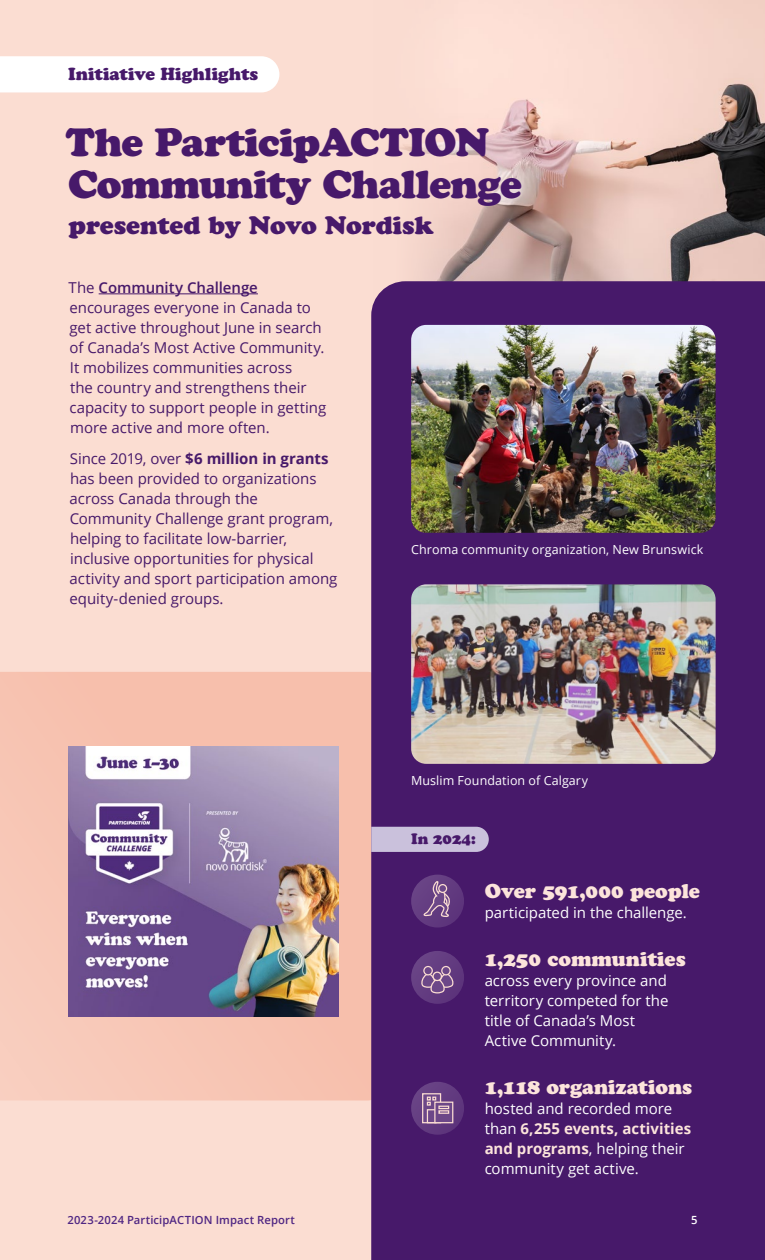
<style>
.page{position:relative;width:765px;height:1260px;background:#fbddd2}
.page>*{position:absolute;margin:0;border:0;box-sizing:border-box;transform-origin:0 0}
.t1{font:39.25px/41.9px "Cooper Black Std";letter-spacing:-.02em;color:#47196a}
.t2{font:25px "Cooper Black Std";letter-spacing:-.005em;color:#47196a}
.t3{font:20px "Cooper Black Std";letter-spacing:-.005em;color:#fce4db}
.t4{font:17.38px "Cooper Black Std";letter-spacing:.005em;color:#47196a}
.t5{font:15px/20px "Open Sans";color:#47196a}
.t6{font:15px/20px "Open Sans";color:#fff}
.t7{font:15px "Cooper Black Std";letter-spacing:.005em;color:#47196a}
.t8{font:12.5px "Open Sans";letter-spacing:.005em;color:#fff}
.t9{font:600 11.25px "Open Sans";letter-spacing:.015em;color:#4f2683}
.t10{font:600 11.25px "Open Sans";color:#fff}
.s1{font-weight:600}
.s2{font-weight:700}
.s3{font-weight:700;color:#fce4db}
</style>
<div class="page">
<img style="left:399px;top:0;width:366px;height:281px">
<svg style="left:0;top:672px;width:371px;height:429px;background:#f6c3b1"></svg>
<div style="left:371px;top:281px;width:394px;height:979px;background:#47196a"></div>
<div style="left:0;top:56px;width:279px;height:36px;background:#fff"></div>
<hr style="left:99px;top:293px;width:159px;height:1px;background:#47196a">
<svg style="left:371px;top:827px;width:118px;height:25px;background:#c6bcd8"></svg>
<img style="left:411px;top:325px;width:305px;height:208px">
<img style="left:68px;top:746px;width:270px;height:270px">
<img style="left:411px;top:584px;width:305px;height:180px">
<div style="left:411px;top:875px;width:53px;height:53px;background:#61397f;border-radius:50%"></div>
<svg style="left:423px;top:881px;width:27px;height:36px"></svg>
<div style="left:411px;top:951px;width:53px;height:53px;background:#643d81;border-radius:50%"></div>
<div style="left:424px;top:967px;width:8px;height:8px;background:#6c4788;border-radius:50%"></div>
<div style="left:423px;top:966px;width:10px;height:9px;border:1px solid #fbddd2;border-radius:50%"></div>
<div style="left:442px;top:967px;width:8px;height:8px;background:#6c4788;border-radius:50%"></div>
<div style="left:441px;top:966px;width:10px;height:9px;border:1px solid #fbddd2;border-radius:50%"></div>
<svg style="left:421px;top:973px;width:33px;height:21px"></svg>
<div style="left:433px;top:972px;width:8px;height:9px;background:#6c4788;border-radius:50%"></div>
<div style="left:432px;top:972px;width:10px;height:9px;border:1px solid #fbddd2;border-radius:50%"></div>
<svg style="left:411px;top:1082px;width:53px;height:53px"></svg>
<svg style="left:422px;top:1093px;width:19px;height:30px"></svg>
<div style="left:427px;top:1109px;width:10px;height:14px;border:1px solid #fbddd2"></div>
<div style="left:434px;top:1102px;width:19px;height:21px;background:#6c4788;border:1px solid #fbddd2"></div>
<svg style="left:427px;top:1097px;width:22px;height:12px"></svg>
<div style="left:438px;top:1110px;width:11px;height:4px;border:1px solid #fbddd2"></div>
<p class="t4" style="left:68px;top:63px;width:192px">Initiative Highlights</p>
<h1 class="t1" style="left:66px;top:122px;width:458px">The ParticipACTION<br>Community Challenge</h1>
<h2 class="t2" style="left:69px;top:210px;width:367px">presented by Novo Nordisk</h2>
<p class="t5" style="left:69px;top:277px;width:259px">The <span class="s1">Community Challenge </span>encourages everyone in Canada to get active throughout June in search of Canada’s Most Active Community.<br>It mobilizes communities across<br>the country and strengthens their capacity to support people in getting more active and more often.</p>
<p class="t5" style="left:69px;top:448px;width:269px">Since 2019, over <span class="s2">$6 million in grants </span>has been provided to organizations across Canada through the Community Challenge grant program, helping to facilitate low-barrier, inclusive opportunities for physical activity and sport participation among equity-denied groups.</p>
<p class="t8" style="left:411px;top:541px;width:294px">Chroma community organization, New Brunswick</p>
<p class="t8" style="left:411px;top:772px;width:178px">Muslim Foundation of Calgary</p>
<p class="t7" style="left:411px;top:830px;width:66px">In 2024:</p>
<h3 class="t3" style="left:485px;top:879px;width:217px">Over 591,000 people</h3>
<p class="t6" style="left:485px;top:902px;width:203px">participated in the challenge.</p>
<h3 class="t3" style="left:485px;top:947px;width:203px">1,250 communities</h3>
<p class="t6" style="left:485px;top:970px;width:185px">across every province and territory competed for the title of Canada’s Most<br>Active Community.</p>
<h3 class="t3" style="left:485px;top:1075px;width:209px">1,118 organizations</h3>
<p class="t6" style="left:485px;top:1098px;width:208px">hosted and recorded more than <span class="s3">6,255 events, activities and programs</span>, helping their community get active.</p>
<p class="t9" style="left:68px;top:1212px;width:229px">2023-2024 ParticipACTION Impact Report</p>
<p class="t10" style="left:691px;top:1212px;width:8px">5</p>
</div>
